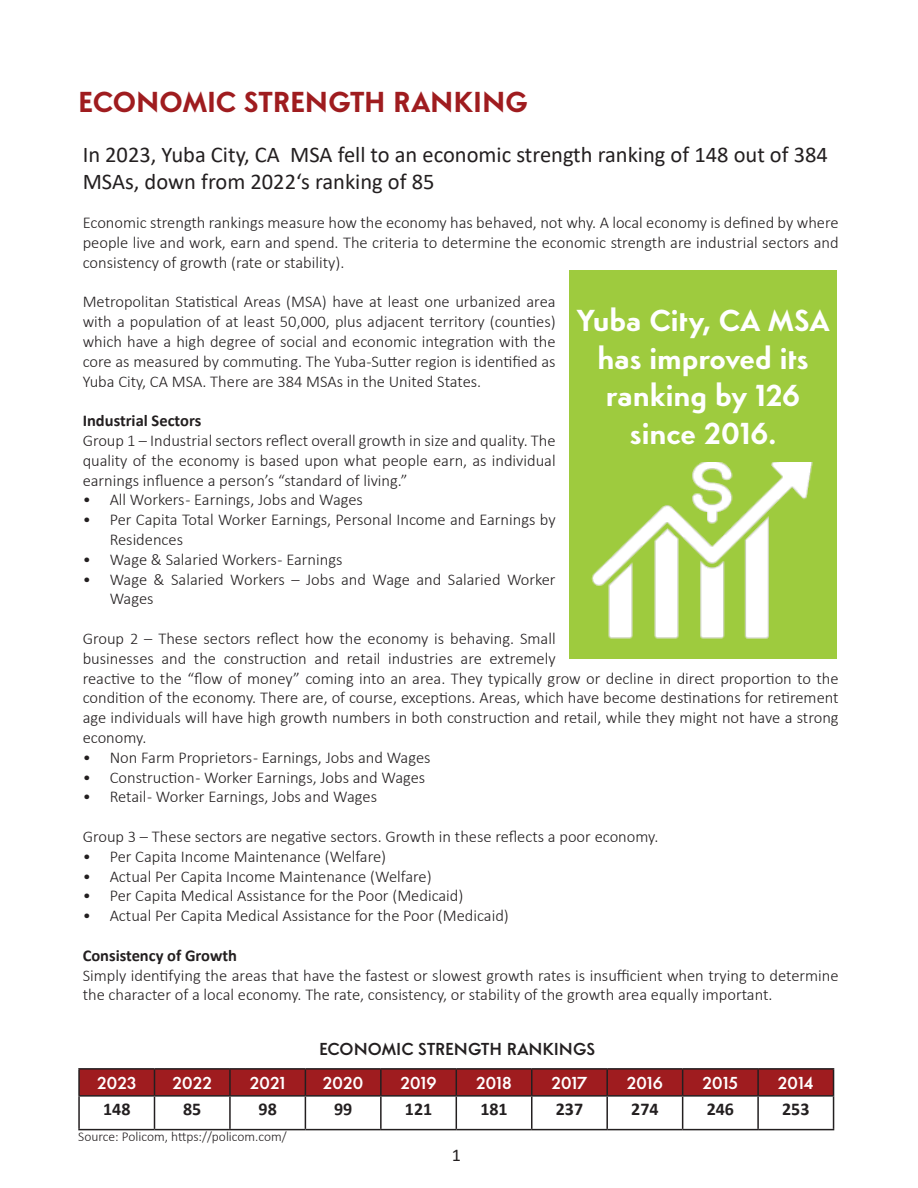
<style>
.page{position:relative;width:918px;height:1188px;background:#fff}
.page>*{position:absolute;margin:0;border:0;box-sizing:border-box;transform-origin:0 0}
.t1{font:700 31.5px "Simplo";color:#fff}
.t2{font:700 30px "Simplo";color:#9f1c1f}
.t3{font:22.5px/27px "Calibri";color:#231f20}
.t4{font:600 18px "Simplo";letter-spacing:-.005em;color:#fff}
.t5{font:700 18px "Calibri";color:#231f20}
.t6{font:600 18px "Simplo";color:#231f20}
.t7{font:18px "Calibri";color:#231f20}
.t8{font:300 16.5px/19.8px "Calibri";color:#231f20}
.t9{font:700 16.5px "Calibri";color:#231f20}
.t10{font:300 13.5px "Calibri";color:#231f20}
</style>
<div class="page">
<div style="left:569px;top:270px;width:268px;height:389px;background:#9ecb3e"></div>
<hr style="left:78px;top:1068px;width:76px;height:2px;background:#231f20">
<hr style="left:78px;top:1070px;width:2px;height:25px;background:#231f20">
<hr style="left:154px;top:1068px;width:76px;height:2px;background:#231f20">
<hr style="left:230px;top:1068px;width:75px;height:2px;background:#231f20">
<hr style="left:305px;top:1068px;width:76px;height:2px;background:#231f20">
<hr style="left:381px;top:1068px;width:75px;height:2px;background:#231f20">
<hr style="left:456px;top:1068px;width:76px;height:2px;background:#231f20">
<hr style="left:532px;top:1068px;width:75px;height:2px;background:#231f20">
<hr style="left:607px;top:1068px;width:76px;height:2px;background:#231f20">
<hr style="left:683px;top:1068px;width:75px;height:2px;background:#231f20">
<hr style="left:758px;top:1068px;width:76px;height:2px;background:#231f20">
<div style="left:79px;top:1069px;width:755px;height:26px;background:#9f1c1f"></div>
<hr style="left:78px;top:1095px;width:76px;height:2px;background:#231f20">
<hr style="left:78px;top:1097px;width:2px;height:32px;background:#231f20">
<hr style="left:154px;top:1095px;width:76px;height:2px;background:#231f20">
<hr style="left:154px;top:1097px;width:1px;height:32px;background:#231f20">
<hr style="left:230px;top:1095px;width:75px;height:2px;background:#231f20">
<hr style="left:229px;top:1097px;width:2px;height:32px;background:#231f20">
<hr style="left:305px;top:1095px;width:76px;height:2px;background:#231f20">
<hr style="left:305px;top:1097px;width:1px;height:32px;background:#231f20">
<hr style="left:381px;top:1095px;width:75px;height:2px;background:#231f20">
<hr style="left:380px;top:1097px;width:2px;height:32px;background:#231f20">
<hr style="left:456px;top:1095px;width:76px;height:2px;background:#231f20">
<hr style="left:456px;top:1097px;width:1px;height:32px;background:#231f20">
<hr style="left:532px;top:1095px;width:75px;height:2px;background:#231f20">
<hr style="left:531px;top:1097px;width:1px;height:32px;background:#231f20">
<hr style="left:607px;top:1095px;width:76px;height:2px;background:#231f20">
<hr style="left:606px;top:1097px;width:2px;height:32px;background:#231f20">
<hr style="left:683px;top:1095px;width:75px;height:2px;background:#231f20">
<hr style="left:682px;top:1097px;width:1px;height:32px;background:#231f20">
<hr style="left:758px;top:1095px;width:76px;height:2px;background:#231f20">
<hr style="left:757px;top:1097px;width:2px;height:32px;background:#231f20">
<hr style="left:833px;top:1097px;width:1px;height:32px;background:#231f20">
<hr style="left:78px;top:1129px;width:76px;height:1px;background:#231f20">
<hr style="left:154px;top:1129px;width:76px;height:1px;background:#231f20">
<hr style="left:230px;top:1129px;width:75px;height:1px;background:#231f20">
<hr style="left:305px;top:1129px;width:76px;height:1px;background:#231f20">
<hr style="left:381px;top:1129px;width:75px;height:1px;background:#231f20">
<hr style="left:456px;top:1129px;width:76px;height:1px;background:#231f20">
<hr style="left:532px;top:1129px;width:75px;height:1px;background:#231f20">
<hr style="left:607px;top:1129px;width:76px;height:1px;background:#231f20">
<hr style="left:683px;top:1129px;width:75px;height:1px;background:#231f20">
<hr style="left:758px;top:1129px;width:76px;height:1px;background:#231f20">
<img style="left:591px;top:462px;width:222px;height:177px">
<p class="t2" style="left:78px;top:84px;width:451px">ECONOMIC STRENGTH RANKING</p>
<p class="t3" style="left:83px;top:140px;width:747px">In 2023, Yuba City, CA MSA fell to an economic strength ranking of 148 out of 384<br>MSAs, down from 2022‘s ranking of 85</p>
<p class="t8" style="left:83px;top:213px;width:758px;text-align:justify">Economic strength rankings measure how the economy has behaved, not why. A local economy is defined by where people live and work, earn and spend. The criteria to determine the economic strength are industrial sectors and consistency of growth (rate or stability).</p>
<p class="t8" style="left:83px;top:292px;width:474px;text-align:justify">Metropolitan Statistical Areas (MSA) have at least one urbanized area with a population of at least 50,000, plus adjacent territory (counties) which have a high degree of social and economic integration with the core as measured by commuting. The Yuba-Sutter region is identified as Yuba City, CA MSA. There are 384 MSAs in the United States.</p>
<p class="t9" style="left:83px;top:409px;width:120px">Industrial Sectors</p>
<p class="t8" style="left:83px;top:430px;width:475px;text-align:justify">Group 1 – Industrial sectors reflect overall growth in size and quality. The quality of the economy is based upon what people earn, as individual earnings influence a person’s “standard of living.”</p>
<p class="t8" style="left:83px;top:490px;width:282px">• All Workers - Earnings, Jobs and Wages</p>
<p class="t8" style="left:110px;top:510px;width:447px;text-indent:-27px">• Per Capita Total Worker Earnings, Personal Income and Earnings by<br>Residences</p>
<p class="t8" style="left:83px;top:549px;width:261px">• Wage &amp; Salaried Workers - Earnings</p>
<p class="t8" style="left:110px;top:569px;width:447px;text-indent:-27px">• Wage &amp; Salaried Workers – Jobs and Wage and Salaried Worker<br>Wages</p>
<p class="t8" style="left:83px;top:628px;width:758px">Group 2 – These sectors reflect how the economy is behaving. Small<br>businesses and the construction and retail industries are extremely<br>reactive to the “flow of money” coming into an area. They typically grow or decline in direct proportion to the condition of the economy. There are, of course, exceptions. Areas, which have become destinations for retirement age individuals will have high growth numbers in both construction and retail, while they might not have a strong economy.</p>
<p class="t8" style="left:83px;top:747px;width:349px">• Non Farm Proprietors - Earnings, Jobs and Wages</p>
<p class="t8" style="left:83px;top:767px;width:344px">• Construction - Worker Earnings, Jobs and Wages</p>
<p class="t8" style="left:83px;top:787px;width:296px">• Retail - Worker Earnings, Jobs and Wages</p>
<p class="t8" style="left:83px;top:826px;width:577px">Group 3 – These sectors are negative sectors. Growth in these reflects a poor economy.</p>
<p class="t8" style="left:83px;top:846px;width:305px">• Per Capita Income Maintenance (Welfare)</p>
<p class="t8" style="left:83px;top:866px;width:351px">• Actual Per Capita Income Maintenance (Welfare)</p>
<p class="t8" style="left:83px;top:886px;width:382px">• Per Capita Medical Assistance for the Poor (Medicaid)</p>
<p class="t8" style="left:83px;top:906px;width:428px">• Actual Per Capita Medical Assistance for the Poor (Medicaid)</p>
<p class="t9" style="left:83px;top:944px;width:156px">Consistency of Growth</p>
<p class="t8" style="left:83px;top:965px;width:758px">Simply identifying the areas that have the fastest or slowest growth rates is insufficient when trying to determine the character of a local economy. The rate, consistency, or stability of the growth area equally important.</p>
<p class="t1" style="left:577px;top:302px;width:254px">Yuba City, CA MSA</p>
<p class="t1" style="left:598px;top:340px;width:213px">has improved its</p>
<p class="t1" style="left:606px;top:377px;width:196px">ranking by 126</p>
<p class="t1" style="left:630px;top:415px;width:148px">since 2016.</p>
<p class="t6" style="left:319px;top:1039px;width:277px">ECONOMIC STRENGTH RANKINGS</p>
<p class="t4" style="left:97px;top:1072px;width:41px">2023</p>
<p class="t4" style="left:173px;top:1072px;width:41px">2022</p>
<p class="t4" style="left:250px;top:1072px;width:37px">2021</p>
<p class="t4" style="left:323px;top:1072px;width:42px">2020</p>
<p class="t4" style="left:401px;top:1072px;width:38px">2019</p>
<p class="t4" style="left:476px;top:1072px;width:37px">2018</p>
<p class="t4" style="left:551px;top:1072px;width:38px">2017</p>
<p class="t4" style="left:627px;top:1072px;width:38px">2016</p>
<p class="t4" style="left:703px;top:1072px;width:37px">2015</p>
<p class="t4" style="left:778px;top:1072px;width:37px">2014</p>
<p class="t5" style="left:103px;top:1097px;width:29px">148</p>
<p class="t5" style="left:183px;top:1097px;width:20px">85</p>
<p class="t5" style="left:259px;top:1097px;width:20px">98</p>
<p class="t5" style="left:334px;top:1097px;width:20px">99</p>
<p class="t5" style="left:405px;top:1097px;width:29px">121</p>
<p class="t5" style="left:480px;top:1097px;width:29px">181</p>
<p class="t5" style="left:556px;top:1097px;width:29px">237</p>
<p class="t5" style="left:631px;top:1097px;width:29px">274</p>
<p class="t5" style="left:707px;top:1097px;width:29px">246</p>
<p class="t5" style="left:782px;top:1097px;width:29px">253</p>
<p class="t10" style="left:78px;top:1128px;width:210px">Source: Policom, https://policom.com/</p>
<p class="t7" style="left:452px;top:1143px;width:11px">1</p>
</div>
